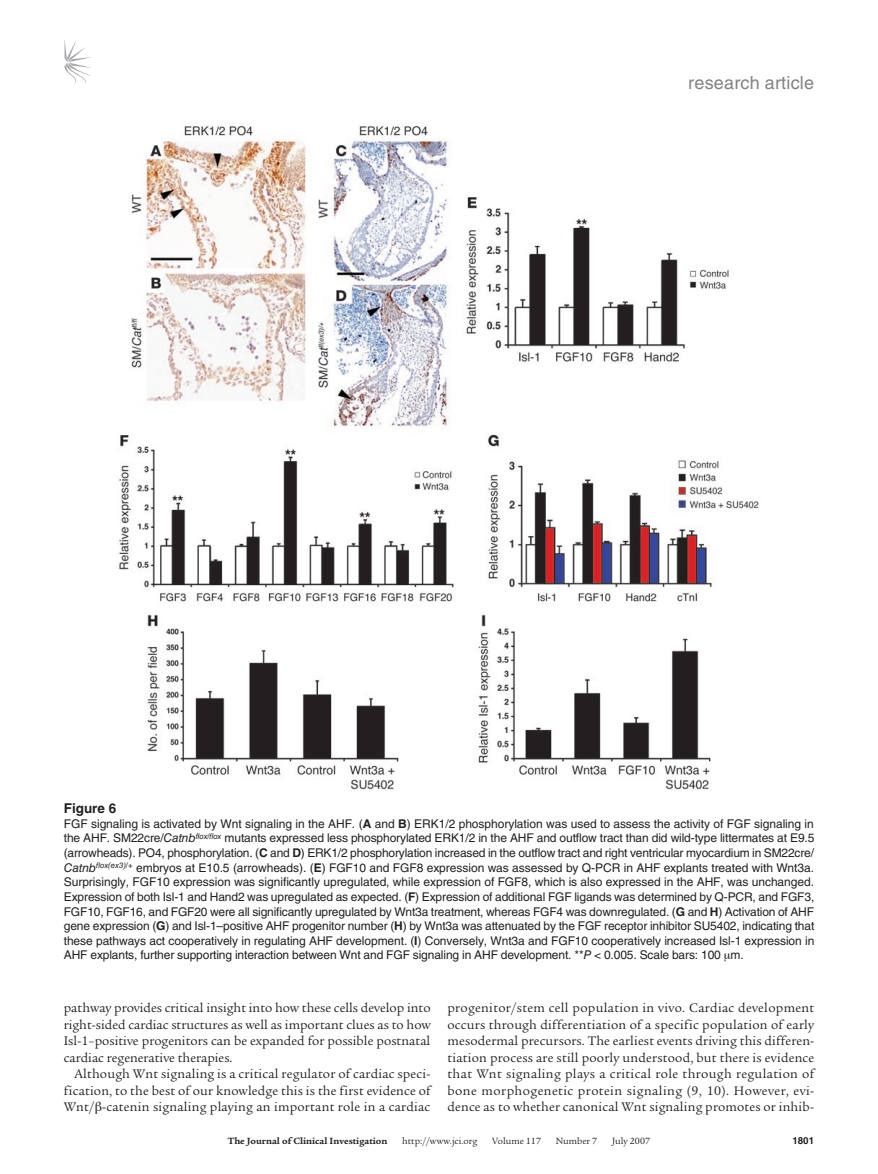
<style>
.page{position:relative;width:878px;height:1174px;background:#fff}
.page>*{position:absolute;margin:0;border:0;box-sizing:border-box;transform-origin:0 0}
.t1{font:18px "Helvetica LT Std";letter-spacing:.01em;color:#808285}
.t2{font:13.5px/16.5px "Legacy Serif Std";letter-spacing:.01em;color:#231f20;text-align:justify}
.t3{font:700 13.5px "Helvetica LT Std";color:#231f20}
.t4{font:12px/14.7px "Helvetica LT Std";letter-spacing:-.01em;color:#231f20;text-align:justify}
.t5{font:9.75px "Legacy Serif Std";color:#231f20}
.t6{font:700 9.75px "Legacy Serif Std";color:#231f20}
.t7{font:700 9.75px "Helvetica LT Std";color:#231f20}
.s1{font-weight:700}
.s2{font-style:italic}
</style>
<div class="page">
<svg style="left:64px;top:39px;width:27px;height:46px"></svg>
<img style="left:119px;top:125px;width:640px;height:665px">
<h1 class="t1" style="left:688px;top:72px;width:127px">research article</h1>
<p class="t3" style="left:64px;top:800px;width:54px">Figure 6</p>
<p class="t4" style="left:64px;top:816px;width:752px">FGF signaling is activated by Wnt signaling in the AHF. (<span class="s1">A</span> and <span class="s1">B</span>) ERK1/2 phosphorylation was used to assess the activity of FGF signaling in the AHF. SM22cre/<span class="s2">Catnb</span><sup>flox/flox</sup> mutants expressed less phosphorylated ERK1/2 in the AHF and outflow tract than did wild-type littermates at E9.5 (arrowheads). PO4, phosphorylation. (<span class="s1">C</span> and <span class="s1">D</span>) ERK1/2 phosphorylation increased in the outflow tract and right ventricular myocardium in SM22cre/ <span class="s2">Catnb</span><sup>flox(ex3)/+</sup> embryos at E10.5 (arrowheads). (<span class="s1">E</span>) FGF10 and FGF8 expression was assessed by Q-PCR in AHF explants treated with Wnt3a.<br>Surprisingly, FGF10 expression was significantly upregulated, while expression of FGF8, which is also expressed in the AHF, was unchanged.<br>Expression of both Isl-1 and Hand2 was upregulated as expected. (<span class="s1">F</span>) Expression of additional FGF ligands was determined by Q-PCR, and FGF3, FGF10, FGF16, and FGF20 were all significantly upregulated by Wnt3a treatment, whereas FGF4 was downregulated. (<span class="s1">G</span> and <span class="s1">H</span>) Activation of AHF gene expression (<span class="s1">G</span>) and Isl-1–positive AHF progenitor number (<span class="s1">H</span>) by Wnt3a was attenuated by the FGF receptor inhibitor SU5402, indicating that these pathways act cooperatively in regulating AHF development. (<span class="s1">I</span>) Conversely, Wnt3a and FGF10 cooperatively increased Isl-1 expression in AHF explants, further supporting interaction between Wnt and FGF signaling in AHF development. **<span class="s2">P</span> &lt; 0.005. Scale bars: 100 m.</p>
<p class="t2" style="left:64px;top:999px;width:368px">pathway provides critical insight into how these cells develop into right-sided cardiac structures as well as important clues as to how Isl-1–positive progenitors can be expanded for possible postnatal cardiac regenerative therapies.</p>
<p class="t2" style="left:64px;top:1065px;width:368px;text-indent:11px">Although Wnt signaling is a critical regulator of cardiac speci&shy;fication, to the best of our knowledge this is the first evidence of Wnt/ -catenin signaling playing an important role in a cardiac</p>
<p class="t2" style="left:447px;top:999px;width:368px">progenitor/stem cell population in vivo. Cardiac development occurs through differentiation of a specific population of early mesodermal precursors. The earliest events driving this differen&shy;tiation process are still poorly understood, but there is evidence that Wnt signaling plays a critical role through regulation of bone morphogenetic protein signaling (9, 10). However, evi&shy;dence as to whether canonical Wnt signaling promotes or inhib-</p>
<p class="t6" style="left:228px;top:1135px;width:161px">The Journal of Clinical Investigation</p>
<p class="t5" style="left:402px;top:1135px;width:77px">http://www.jci.org</p>
<p class="t5" style="left:492px;top:1135px;width:50px">Volume 117</p>
<p class="t5" style="left:555px;top:1135px;width:43px">Number 7</p>
<p class="t5" style="left:612px;top:1135px;width:40px">July 2007</p>
<p class="t7" style="left:792px;top:1134px;width:23px">1801</p>
</div>
